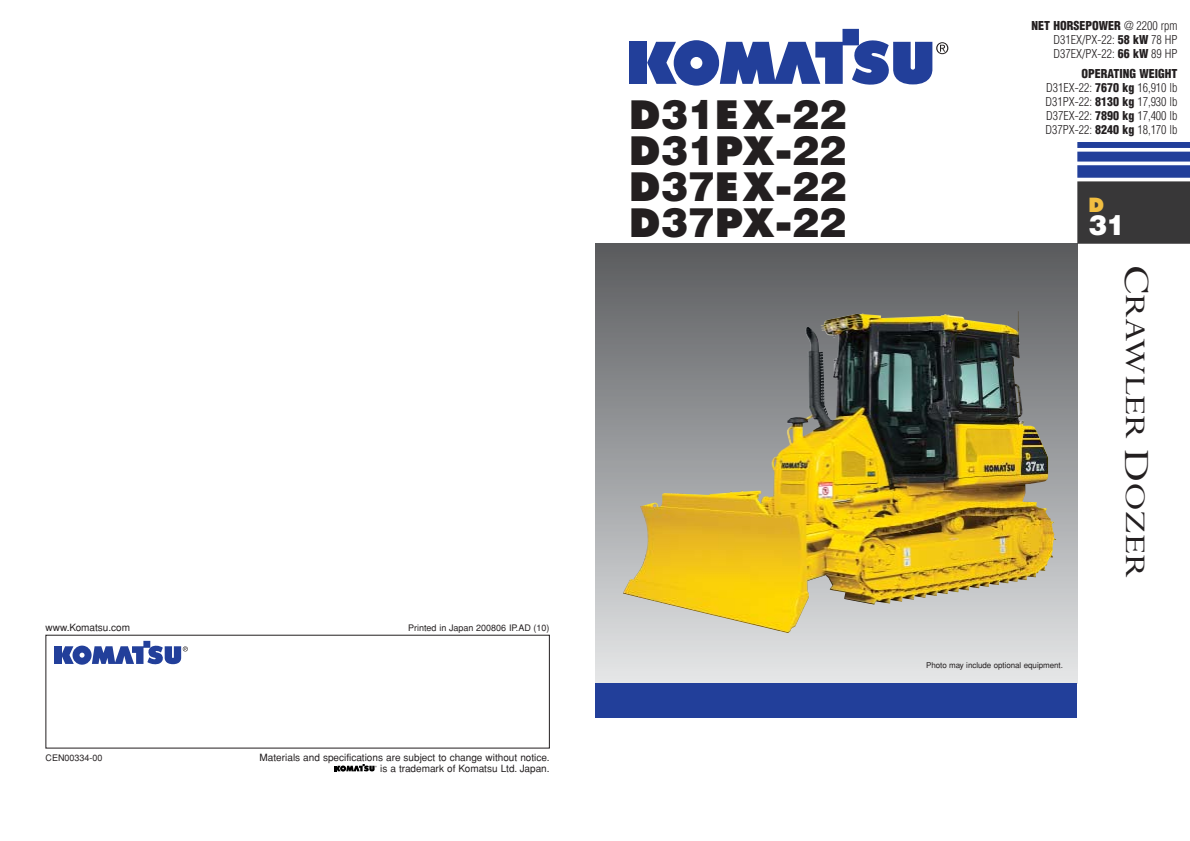
<style>
.page{position:relative;width:1190px;height:841px;background:#fff}
.page>*{position:absolute;margin:0;border:0;box-sizing:border-box;transform-origin:0 0}
.t1{font:38px/36px "Komatsu VI";color:#231f20;text-align:justify}
.t2{font:32px "Perpetua";color:#231f20;scale:1.25 1}
.t3{font:26px "Komatsu VI";color:#fff}
.t4{font:19px "Komatsu VI";color:#f1be41}
.t5{font:300 condensed 12px/14px "Helvetica";color:#231f20;text-align:justify}
.t6{font:10px/10.9px "Helvetica";color:#231f20;text-align:right}
.t7{font:9px "Helvetica";color:#231f20}
.t8{font:8px "Helvetica";letter-spacing:-.005em;color:#231f20}
.s1{font-weight:900}
.s2{font-size:40px}
</style>
<div class="page">
<div style="left:54px;top:646px;width:7px;height:18px;background:#223f9a"></div>
<svg style="left:61px;top:641px;width:127px;height:24px"></svg>
<svg style="left:334px;top:764px;width:43px;height:8px"></svg>
<div style="left:629px;top:42px;width:18px;height:42px;background:#223f9a"></div>
<svg style="left:647px;top:29px;width:301px;height:57px"></svg>
<svg style="left:595px;top:244px;width:482px;height:439px;background:#9a9991"></svg>
<img style="left:623px;top:314px;width:373px;height:319px">
<svg style="left:1077px;top:142px;width:113px;height:102px;background:#484f69"></svg>
<div style="left:595px;top:683px;width:482px;height:34px;background:#223f9a"></div>
<p class="t6" style="left:46px;top:622px;width:86px">www.Komatsu.com</p>
<p class="t7" style="left:408px;top:622px;width:143px">Printed in Japan 200806 IP.AD (10)</p>
<p class="t7" style="left:46px;top:753px;width:59px">CEN00334-00</p>
<p class="t6" style="left:260px;top:752px;width:292px">Materials and specifications are subject to change without notice. is a trademark of Komatsu Ltd. Japan.</p>
<h1 class="t1" style="left:629px;top:97px;width:219px">D31EX-22<br>D31PX-22<br>D37EX-22<br>D37PX-22</h1>
<p class="t5" style="left:1054px;top:19px;width:126px;text-indent:-22px"><span class="s1">NET HORSEPOWER</span> @ 2200 rpm D31EX/PX-22: <span class="s1">58 kW</span> 78 HP D37EX/PX-22: <span class="s1">66 kW</span> 89 HP</p>
<p class="t5" style="left:1046px;top:66px;width:134px;text-indent:36px"><span class="s1">OPERATING WEIGHT </span>D31EX-22: <span class="s1">7670 kg</span> 16,910 lb D31PX-22: <span class="s1">8130 kg</span> 17,930 lb D37EX-22: <span class="s1">7890 kg</span> 17,400 lb D37PX-22: <span class="s1">8240 kg</span> 18,170 lb</p>
<h3 class="t4" style="left:1089px;top:193px;width:17px">D</h3>
<h3 class="t3" style="left:1089px;top:209px;width:38px">31</h3>
<p class="t8" style="left:926px;top:660px;width:138px">Photo may include optional equipment.</p>
<h2 class="t2" style="left:1152px;top:264px;width:253px;rotate:90deg"><span class="s2">C</span>RAWLER <span class="s2">D</span>OZER</h2>
</div>
